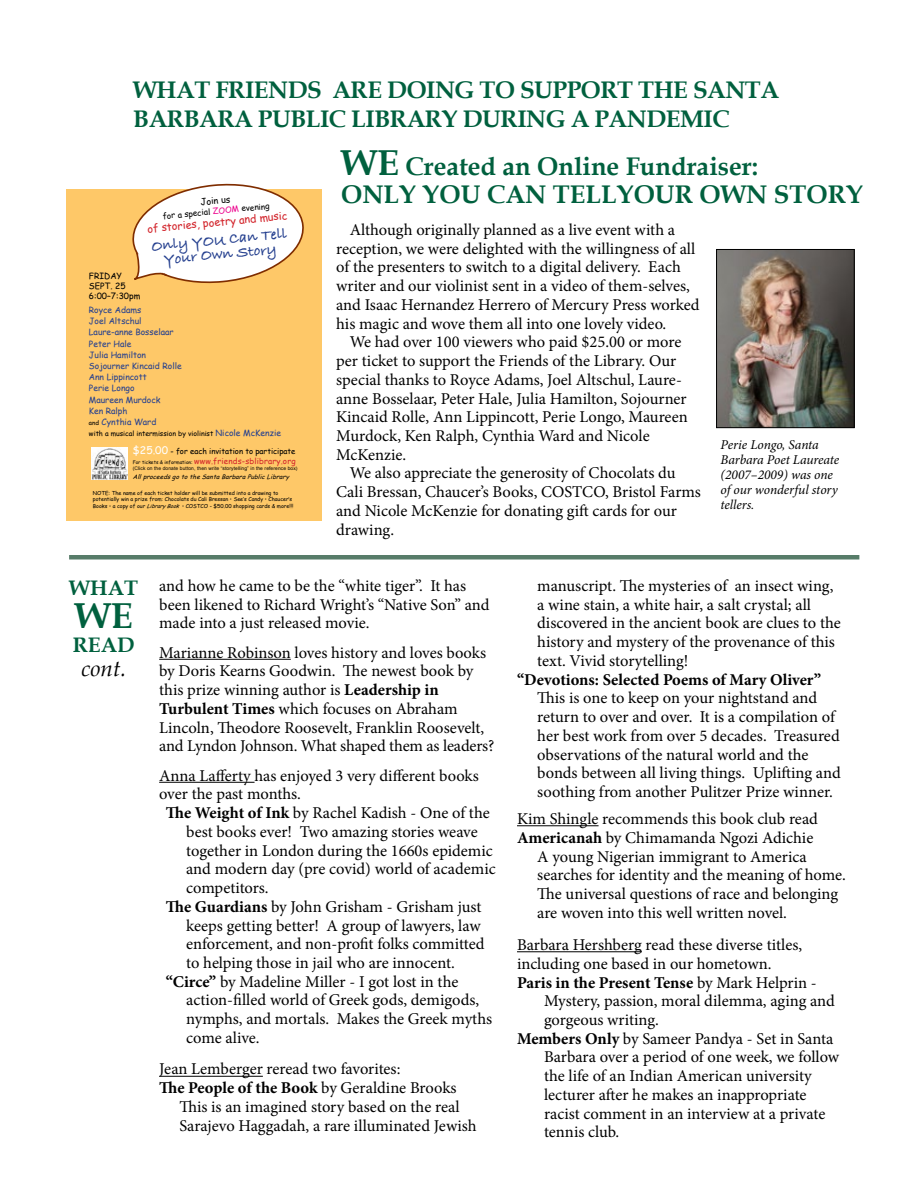
<style>
.page{position:relative;width:918px;height:1188px;background:#fff}
.page>*{position:absolute;margin:0;border:0;box-sizing:border-box;transform-origin:0 0}
.t1{font:700 36px "Book Antiqua";color:#00603e}
.t2{font:700 25.5px/28.5px "Book Antiqua";color:#00603e}
.t3{font:700 24px/28.5px "Book Antiqua";letter-spacing:-.02em;color:#00603e}
.t4{font:italic 22.5px "Book Antiqua";color:#000}
.t5{font:700 21px "Book Antiqua";color:#00603e}
.t6{font:16.5px/18.8px "Minion Pro";letter-spacing:-.005em;color:#000}
.t7{font:700 16.5px "Minion Pro";color:#000}
.t8{font:700 15.6px/14.5px "Bradley Hand ITCTT";color:#25408f;text-align:center}
.t9{font:italic 13.5px/15px "Minion Pro";letter-spacing:-.005em;color:#000}
.t10{font:10.8px "Comic Sans MS";color:#d2232a}
.t11{font:9.15px "Comic Sans MS";color:#000}
.t12{font:8.55px/11.2px "Comic Sans MS";color:#25408f}
.t13{font:8.55px/10.2px "Comic Sans MS";color:#000}
.t14{font:8.25px "Comic Sans MS";color:#000}
.t15{font:8.1px "Comic Sans MS";letter-spacing:.02em;color:#d2232a}
.t16{font:7.8px "Comic Sans MS";color:#000}
.t17{font:7.05px "Comic Sans MS";color:#000}
.t18{font:italic 6.3px "Comic Sans MS";color:#000}
.t19{font:5.4px/6.3px "Comic Sans MS";color:#000}
.t20{font:4.95px "Arial";letter-spacing:.02em;color:#000}
.s1{color:#ec008c}
.s2{font-size:6.3px;color:#000}
.s3{font-size:8.55px;color:#25408f}
.s4{font-size:10.5px;color:#fff}
.s5{font-size:4.95px;color:#000}
.s6{font-style:italic}
.s7{font-size:36px}
.s8{font-weight:700}
.s9{font-weight:400}
</style>
<div class="page">
<div style="left:69px;top:555px;width:790px;height:5px;background:#577c69"></div>
<hr style="left:159px;top:659px;width:132px;height:1px;background:#000">
<hr style="left:159px;top:782px;width:96px;height:1px;background:#000">
<hr style="left:159px;top:1076px;width:104px;height:1px;background:#000">
<hr style="left:517px;top:825px;width:82px;height:1px;background:#000">
<hr style="left:517px;top:951px;width:125px;height:1px;background:#000">
<div style="left:66px;top:189px;width:255px;height:331px;background:#fec868"></div>
<svg style="left:132px;top:183px;width:172px;height:101px"></svg>
<img style="left:92px;top:447px;width:35px;height:33px">
<img style="left:718px;top:251px;width:135px;height:175px">
<div style="left:716px;top:249px;width:139px;height:179px;border:1px solid #000"></div>
<h3 class="t3" style="left:133px;top:76px;width:647px">WHAT FRIENDS ARE DOING TO SUPPORT THE SANTA<br>BARBARA PUBLIC LIBRARY DURING A PANDEMIC</h3>
<p class="t11" style="left:200px;top:195px;width:32px;rotate:-5deg">Join us</p>
<p class="t14" style="left:162px;top:210px;width:109px;rotate:-5deg">for a special <span class="s1">ZOOM</span> evening</p>
<p class="t10" style="left:147px;top:221px;width:142px;rotate:-6deg">of stories, poetry and music</p>
<p class="t8" style="left:151px;top:238px;width:138px;rotate:-5deg">Only YOU Can Tell<br>Your Own Story</p>
<p class="t13" style="left:89px;top:270px;width:53px">FRIDAY<br>SEPT. 25<br>6:00–7:30pm</p>
<p class="t12" style="left:89px;top:304px;width:94px">Royce Adams<br>Joel Altschul<br>Laure-anne Bosselaar<br>Peter Hale<br>Julia Hamilton<br>Sojourner Kincaid Rolle<br>Ann Lippincott<br>Perie Longo<br>Maureen Murdock<br>Ken Ralph<br><span class="s2">and</span> Cynthia Ward</p>
<p class="t17" style="left:89px;top:428px;width:194px">with a musical intermission by violinist <span class="s3">Nicole McKenzie</span></p>
<p class="t16" style="left:133px;top:446px;width:164px"><span class="s4">$25.00</span> - for each invitation to participate</p>
<p class="t15" style="left:133px;top:455px;width:164px"><span class="s5">For tickets &amp; information:</span> www.friends-sblibrary.org</p>
<p class="t20" style="left:133px;top:465px;width:166px">(Click on the donate button, then write “storytelling” in the reference box)</p>
<p class="t18" style="left:133px;top:472px;width:158px">AllproceedsgototheSantaBarbaraPublicLibrary</p>
<p class="t19" style="left:93px;top:489px;width:201px">NOTE: The name of each ticket holder will be submitted into a drawing to potentially win a prize from: Chocolats du Cali Bressan • See’s Candy • Chaucer’s</p>
<p class="t19" style="left:93px;top:503px;width:202px">Books • a copy of our <span class="s6">LibraryBook</span>• COSTCO - $50.00 shopping cards &amp; more!!!</p>
<h2 class="t2" style="left:341px;top:152px;width:524px"><span class="s7">WE</span> Created an Online Fundraiser:<br>ONLY YOU CAN TELLYOUR OWN STORY</h2>
<p class="t6" style="left:336px;top:220px;width:365px;text-indent:13px">Although originally planned as a live event with a reception, we were delighted with the willingness of all of the presenters to switch to a digital delivery. Each writer and our violinist sent in a video of them-selves, and Isaac Hernandez Herrero of Mercury Press worked his magic and wove them all into one lovely video.</p>
<p class="t6" style="left:336px;top:333px;width:353px;text-indent:13px">We had over 100 viewers who paid $25.00 or more per ticket to support the Friends of the Library. Our special thanks to Royce Adams, Joel Altschul, Laure&shy;anne Bosselaar, Peter Hale, Julia Hamilton, Sojourner Kincaid Rolle, Ann Lippincott, Perie Longo, Maureen Murdock, Ken Ralph, Cynthia Ward and Nicole McKenzie.</p>
<p class="t6" style="left:336px;top:464px;width:366px;text-indent:13px">We also appreciate the generosity of Chocolats du Cali Bressan, Chaucer’s Books, COSTCO, Bristol Farms and Nicole McKenzie for donating gift cards for our drawing.</p>
<p class="t9" style="left:721px;top:438px;width:120px">Perie Longo, Santa<br>Barbara Poet Laureate (2007–2009) was one of our wonderful story tellers.</p>
<p class="t5" style="left:69px;top:576px;width:70px">WHAT</p>
<h1 class="t1" style="left:75px;top:595px;width:59px">WE</h1>
<p class="t5" style="left:73px;top:633px;width:63px">READ</p>
<h3 class="t4" style="left:81px;top:655px;width:46px">cont.</h3>
<p class="t6" style="left:159px;top:576px;width:332px">and how he came to be the “white tiger”. It has been likened to Richard Wright’s “Native Son” and made into a just released movie.</p>
<p class="t6" style="left:159px;top:643px;width:337px">Marianne Robinson loves history and loves books by Doris Kearns Goodwin. The newest book by this prize winning author is <span class="s8">Leadership in Turbulent Times</span> which focuses on Abraham Lincoln, Theodore Roosevelt, Franklin Roosevelt, and Lyndon Johnson. What shaped them as leaders?</p>
<p class="t6" style="left:159px;top:766px;width:321px">Anna Lafferty has enjoyed 3 very different books</p>
<p class="t6" style="left:159px;top:785px;width:143px">over the past months.</p>
<p class="t6" style="left:166px;top:803px;width:325px"><span class="s8">The Weight of Ink</span> by Rachel Kadish - One of the</p>
<p class="t6" style="left:186px;top:822px;width:293px">best books ever! Two amazing stories weave</p>
<p class="t6" style="left:186px;top:841px;width:308px">together in London during the 1660s epidemic</p>
<p class="t6" style="left:186px;top:860px;width:311px">and modern day (pre covid) world of academic</p>
<p class="t6" style="left:186px;top:878px;width:84px">competitors.</p>
<p class="t6" style="left:166px;top:897px;width:317px"><span class="s8">The Guardians</span> by John Grisham - Grisham just</p>
<p class="t6" style="left:186px;top:916px;width:296px">keeps getting better! A group of lawyers, law</p>
<p class="t6" style="left:186px;top:935px;width:300px">enforcement, and non-profit folks committed</p>
<p class="t6" style="left:186px;top:953px;width:270px">to helping those in jail who are innocent.</p>
<p class="t6" style="left:166px;top:972px;width:294px"><span class="s8">“Circe”</span> by Madeline Miller - I got lost in the</p>
<p class="t6" style="left:186px;top:991px;width:295px">action-filled world of Greek gods, demigods,</p>
<p class="t6" style="left:186px;top:1010px;width:307px">nymphs, and mortals. Makes the Greek myths</p>
<p class="t6" style="left:186px;top:1028px;width:75px">come alive.</p>
<p class="t6" style="left:159px;top:1060px;width:243px">Jean Lemberger reread two favorites:</p>
<p class="t7" style="left:159px;top:1076px;width:299px">The People of the Book <span class="s9">by Geraldine Brooks</span></p>
<p class="t6" style="left:179px;top:1097px;width:282px">This is an imagined story based on the real</p>
<p class="t6" style="left:179px;top:1116px;width:299px">Sarajevo Haggadah, a rare illuminated Jewish</p>
<p class="t6" style="left:537px;top:576px;width:305px">manuscript. The mysteries of an insect wing, a wine stain, a white hair, a salt crystal; all discovered in the ancient book are clues to the history and mystery of the provenance of this text. Vivid storytelling!</p>
<p class="t7" style="left:517px;top:668px;width:306px">“Devotions: Selected Poems of Mary Oliver”</p>
<p class="t6" style="left:537px;top:689px;width:305px">This is one to keep on your nightstand and return to over and over. It is a compilation of her best work from over 5 decades. Treasured observations of the natural world and the bonds between all living things. Uplifting and soothing from another Pulitzer Prize winner.</p>
<p class="t6" style="left:517px;top:809px;width:302px">Kim Shingle recommends this book club read</p>
<p class="t6" style="left:517px;top:828px;width:298px"><span class="s8">Americanah</span> by Chimamanda Ngozi Adichie</p>
<p class="t6" style="left:537px;top:847px;width:271px">A young Nigerian immigrant to America</p>
<p class="t6" style="left:537px;top:866px;width:310px">searches for identity and the meaning of home.</p>
<p class="t6" style="left:537px;top:884px;width:302px">The universal questions of race and belonging</p>
<p class="t6" style="left:537px;top:903px;width:251px">are woven into this well written novel.</p>
<p class="t6" style="left:517px;top:935px;width:287px">Barbara Hershberg read these diverse titles,</p>
<p class="t6" style="left:517px;top:954px;width:256px">including one based in our hometown.</p>
<p class="t7" style="left:517px;top:971px;width:301px">Paris in the Present Tense <span class="s9">by Mark Helprin -</span></p>
<p class="t6" style="left:544px;top:992px;width:292px">Mystery, passion, moral dilemma, aging and</p>
<p class="t6" style="left:544px;top:1010px;width:116px">gorgeous writing.</p>
<p class="t6" style="left:517px;top:1029px;width:318px"><span class="s8">Members Only</span> by Sameer Pandya - Set in Santa</p>
<p class="t6" style="left:544px;top:1048px;width:297px">Barbara over a period of one week, we follow</p>
<p class="t6" style="left:544px;top:1067px;width:269px">the life of an Indian American university</p>
<p class="t6" style="left:544px;top:1085px;width:264px">lecturer after he makes an inappropriate</p>
<p class="t6" style="left:544px;top:1104px;width:283px">racist comment in an interview at a private</p>
<p class="t6" style="left:544px;top:1123px;width:77px">tennis club.</p>
</div>
